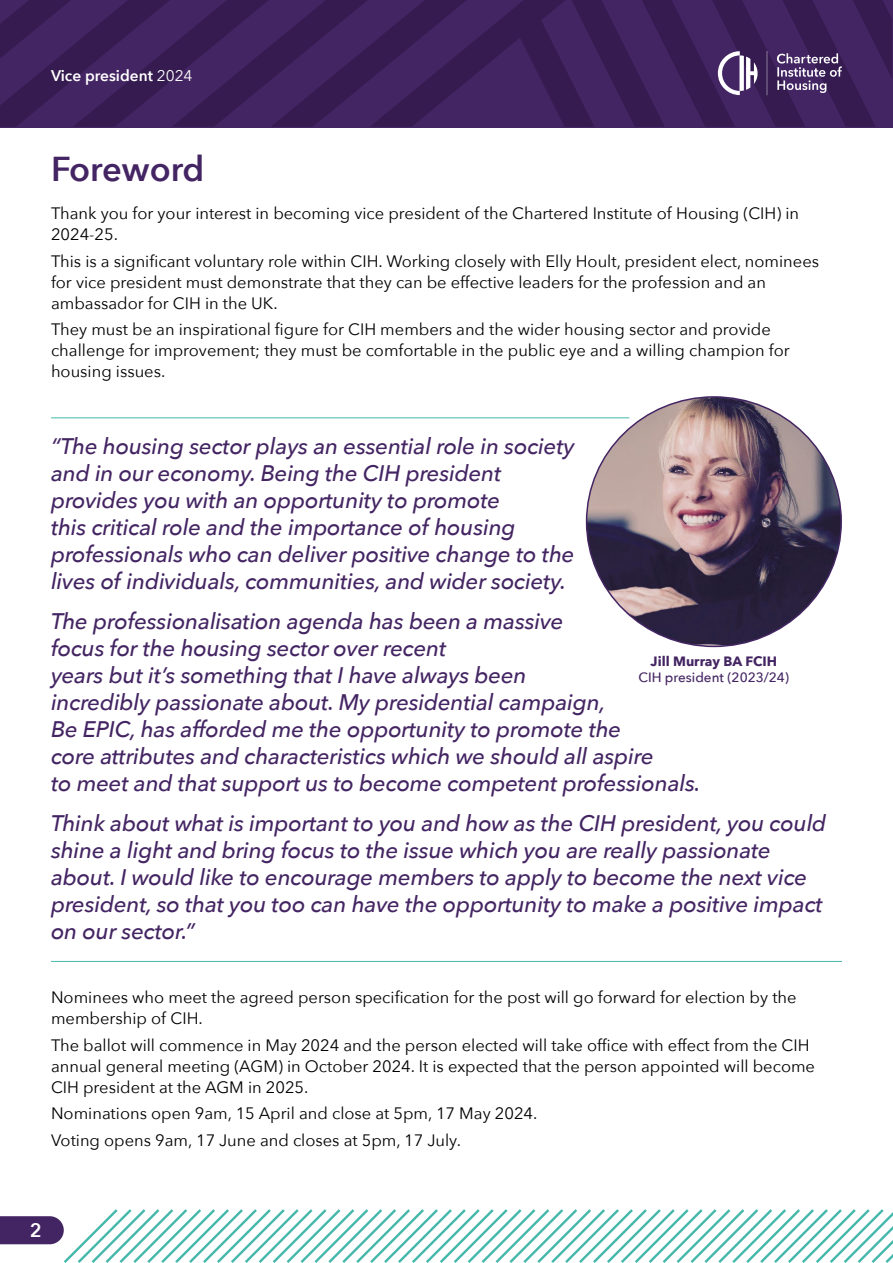
<style>
.page{position:relative;width:893px;height:1263px;background:#fff}
.page>*{position:absolute;margin:0;border:0;box-sizing:border-box;transform-origin:0 0}
.t1{font:600 34.5px "Avenir Next";color:#442563}
.t2{font:italic 500 22.5px/27px "Avenir Next";letter-spacing:-.01em;color:#442563}
.t3{font:600 19.5px "Avenir Next";color:#fff}
.t4{font:16.5px/21px "Avenir Next";color:#000}
.t5{font:600 15.45px "Avenir Next";color:#fff}
.t6{font:500 13.5px "Avenir Next";color:#442563}
.t7{font:700 13.5px "Avenir Next";color:#442563}
.s1{font-weight:400}
</style>
<div class="page">
<svg style="left:0;top:0;width:892px;height:127px;fill:#442563"></svg>
<svg style="left:777px;top:53px;width:65px;height:40px"></svg>
<svg style="left:718px;top:51px;width:40px;height:44px"></svg>
<svg style="left:767px;top:51px;width:1px;height:44px"></svg>
<svg style="left:0;top:1209px;width:893px;height:54px"></svg>
<hr style="left:51px;top:417px;width:578px;height:1px;background:#45b8ab">
<hr style="left:51px;top:961px;width:791px;height:1px;background:#45b8ab">
<img style="left:587px;top:397px;width:254px;height:249px">
<p class="t5" style="left:51px;top:62px;width:143px">Vice president <span class="s1">2024</span></p>
<h1 class="t1" style="left:51px;top:139px;width:155px">Foreword</h1>
<p class="t4" style="left:51px;top:202px;width:750px">Thank you for your interest in becoming vice president of the Chartered Institute of Housing (CIH) in<br>2024-25.</p>
<p class="t4" style="left:51px;top:250px;width:770px">This is a significant voluntary role within CIH. Working closely with Elly Hoult, president elect, nominees for vice president must demonstrate that they can be effective leaders for the profession and an ambassador for CIH in the UK.</p>
<p class="t4" style="left:51px;top:318px;width:740px">They must be an inspirational figure for CIH members and the wider housing sector and provide challenge for improvement; they must be comfortable in the public eye and a willing champion for housing issues.</p>
<p class="t2" style="left:51px;top:432px;width:525px">“The housing sector plays an essential role in society and in our economy. Being the CIH president provides you with an opportunity to promote<br>this critical role and the importance of housing professionals who can deliver positive change to the lives of individuals, communities, and wider society.</p>
<p class="t2" style="left:51px;top:607px;width:651px">The professionalisation agenda has been a massive<br>focus for the housing sector over recent<br>years but it’s something that I have always been<br>incredibly passionate about. My presidential campaign,<br>Be EPIC, has afforded me the opportunity to promote the<br>core attributes and characteristics which we should all aspire<br>to meet and that support us to become competent professionals.</p>
<p class="t2" style="left:51px;top:808px;width:777px">Think about what is important to you and how as the CIH president, you could shine a light and bring focus to the issue which you are really passionate about. I would like to encourage members to apply to become the next vice president, so that you too can have the opportunity to make a positive impact on our sector.”</p>
<p class="t7" style="left:651px;top:650px;width:128px">Jill Murray BA FCIH</p>
<p class="t6" style="left:638px;top:666px;width:152px">CIH president (2023/24)</p>
<p class="t4" style="left:51px;top:986px;width:747px">Nominees who meet the agreed person specification for the post will go forward for election by the membership of CIH.</p>
<p class="t4" style="left:51px;top:1034px;width:765px">The ballot will commence in May 2024 and the person elected will take office with effect from the CIH annual general meeting (AGM) in October 2024. It is expected that the person appointed will become<br>CIH president at the AGM in 2025.</p>
<p class="t4" style="left:51px;top:1099px;width:488px;line-height:26.5px">Nominations open 9am, 15 April and close at 5pm, 17 May 2024.<br>Voting opens 9am, 17 June and closes at 5pm, 17 July.</p>
<p class="t3" style="left:30px;top:1214px;width:13px">2</p>
</div>
